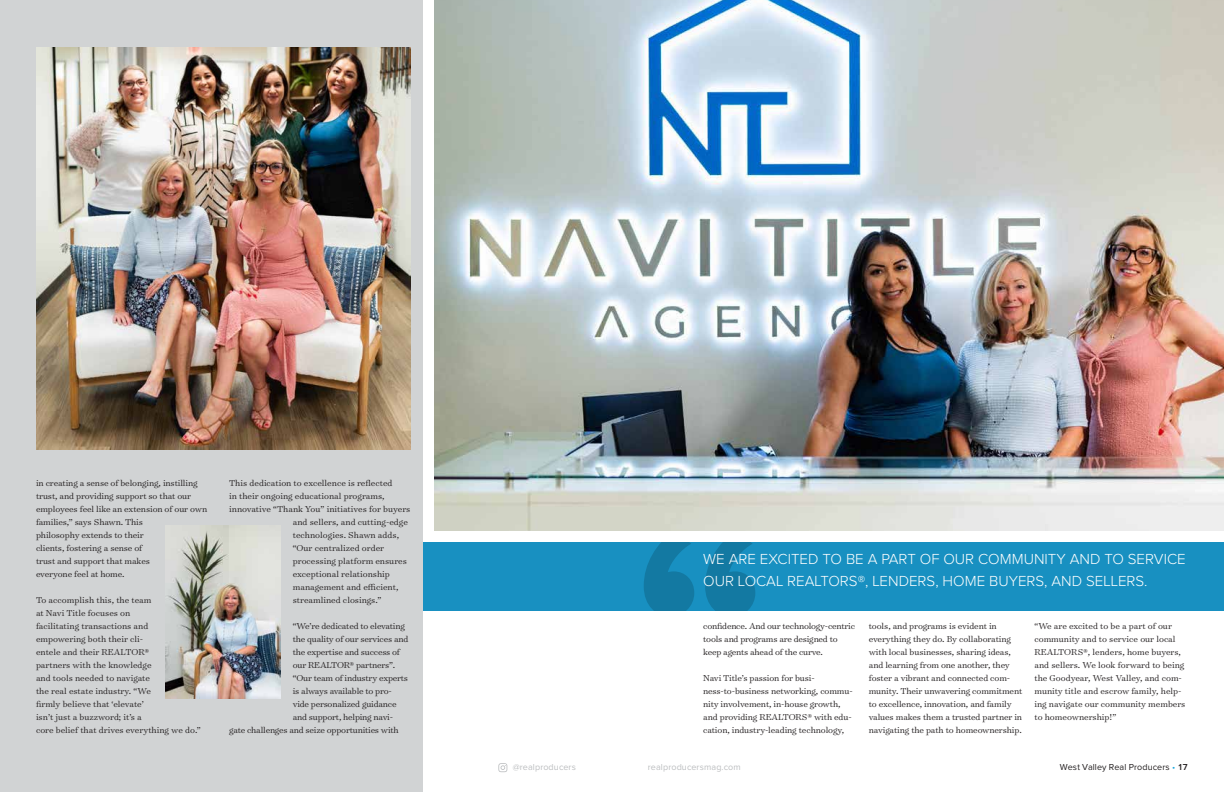
<style>
.page{position:relative;width:1224px;height:792px;background:#fff}
.page>*{position:absolute;margin:0;border:0;box-sizing:border-box;transform-origin:0 0}
.t1{font:300 15.1px/21.8px "Proxima Nova";color:#fff}
.t2{font:300 9.8px/13px "Surveyor Text";letter-spacing:-.01em;color:#231f20}
.t3{font:9px "Proxima Nova";letter-spacing:.01em;color:#bcbec0}
.t4{font:9px "Proxima Nova";letter-spacing:.01em;color:#231f20}
.s1{color:#19a8e0}
.s2{font-weight:600}
</style>
<div class="page">
<svg style="left:498px;top:763px;width:9px;height:9px"></svg>
<div style="left:374px;top:543px;width:850px;height:68px;background:#1890c1"></div>
<svg style="left:644px;top:543px;width:111px;height:68px"></svg>
<div style="left:0;top:0;width:422px;height:792px;background:#d1d3d4"></div>
<img style="left:434px;top:0;width:790px;height:531px">
<img style="left:36px;top:48px;width:374px;height:401px">
<img style="left:166px;top:525px;width:115px;height:173px">
<p class="t2" style="left:36px;top:476px;width:173px">in creating a sense of belonging, instilling trust, and providing support so that our employees feel like an extension of our own families,” says Shawn. This<br>philosophy extends to their<br>clients, fostering a sense of<br>trust and support that makes<br>everyone feel at home.</p>
<p class="t2" style="left:36px;top:593px;width:166px">To accomplish this, the team<br>at Navi Title focuses on<br>facilitating transactions and<br>empowering both their cli-<br>entele and their REALTOR®<br>partners with the knowledge<br>and tools needed to navigate<br>the real estate industry. “We<br>firmly believe that ‘elevate’<br>isn’t just a buzzword; it’s a<br>core belief that drives everything we do.”</p>
<p class="t2" style="left:229px;top:476px;width:165px">This dedication to excellence is reflected</p>
<p class="t2" style="left:229px;top:489px;width:157px">in their ongoing educational programs,</p>
<p class="t2" style="left:229px;top:502px;width:183px">innovative “Thank You” initiatives for buyers</p>
<p class="t2" style="left:293px;top:515px;width:117px">and sellers, and cutting-edge</p>
<p class="t2" style="left:293px;top:528px;width:108px">technologies. Shawn adds,</p>
<p class="t2" style="left:293px;top:541px;width:93px">“Our centralized order</p>
<p class="t2" style="left:293px;top:554px;width:116px">processing platform ensures</p>
<p class="t2" style="left:293px;top:567px;width:99px">exceptional relationship</p>
<p class="t2" style="left:293px;top:580px;width:107px">management and efficient,</p>
<p class="t2" style="left:293px;top:593px;width:90px">streamlined closings.”</p>
<p class="t2" style="left:293px;top:619px;width:114px">“We’re dedicated to elevating</p>
<p class="t2" style="left:293px;top:632px;width:117px">the quality of our services and</p>
<p class="t2" style="left:293px;top:645px;width:109px">the expertise and success of</p>
<p class="t2" style="left:293px;top:658px;width:104px">our REALTOR® partners”.</p>
<p class="t2" style="left:293px;top:671px;width:117px">“Our team of industry experts</p>
<p class="t2" style="left:293px;top:684px;width:101px">is always available to pro-</p>
<p class="t2" style="left:293px;top:697px;width:105px">vide personalized guidance</p>
<p class="t2" style="left:293px;top:710px;width:102px">and support, helping navi-</p>
<p class="t2" style="left:229px;top:723px;width:171px">gate challenges and seize opportunities with</p>
<h1 class="t1" style="left:703px;top:549px;width:484px">WE ARE EXCITED TO BE A PART OF OUR COMMUNITY AND TO SERVICE<br>OUR LOCAL REALTORS®, LENDERS, HOME BUYERS, AND SELLERS.</h1>
<p class="t2" style="left:703px;top:619px;width:153px">confidence. And our technology-centric tools and programs are designed to keep agents ahead of the curve.</p>
<p class="t2" style="left:703px;top:671px;width:151px">Navi Title’s passion for busi&shy;ness-to-business networking, commu&shy;nity involvement, in-house growth, and providing REALTORS® with edu&shy;cation, industry-leading technology,</p>
<p class="t2" style="left:869px;top:619px;width:155px">tools, and programs is evident in everything they do. By collaborating with local businesses, sharing ideas, and learning from one another, they foster a vibrant and connected com&shy;munity. Their unwavering commitment to excellence, innovation, and family values makes them a trusted partner in navigating the path to homeownership.</p>
<p class="t2" style="left:1034px;top:619px;width:153px">“We are excited to be a part of our community and to service our local REALTORS®, lenders, home buyers, and sellers. We look forward to being the Goodyear, West Valley, and com&shy;munity title and escrow family, help&shy;ing navigate our community members to homeownership!”</p>
<p class="t3" style="left:513px;top:762px;width:65px">@realproducers</p>
<p class="t3" style="left:648px;top:762px;width:94px">realproducersmag.com</p>
<p class="t4" style="left:1060px;top:762px;width:130px">West Valley Real Producers <span class="s1">•</span> <span class="s2">17</span></p>
</div>
